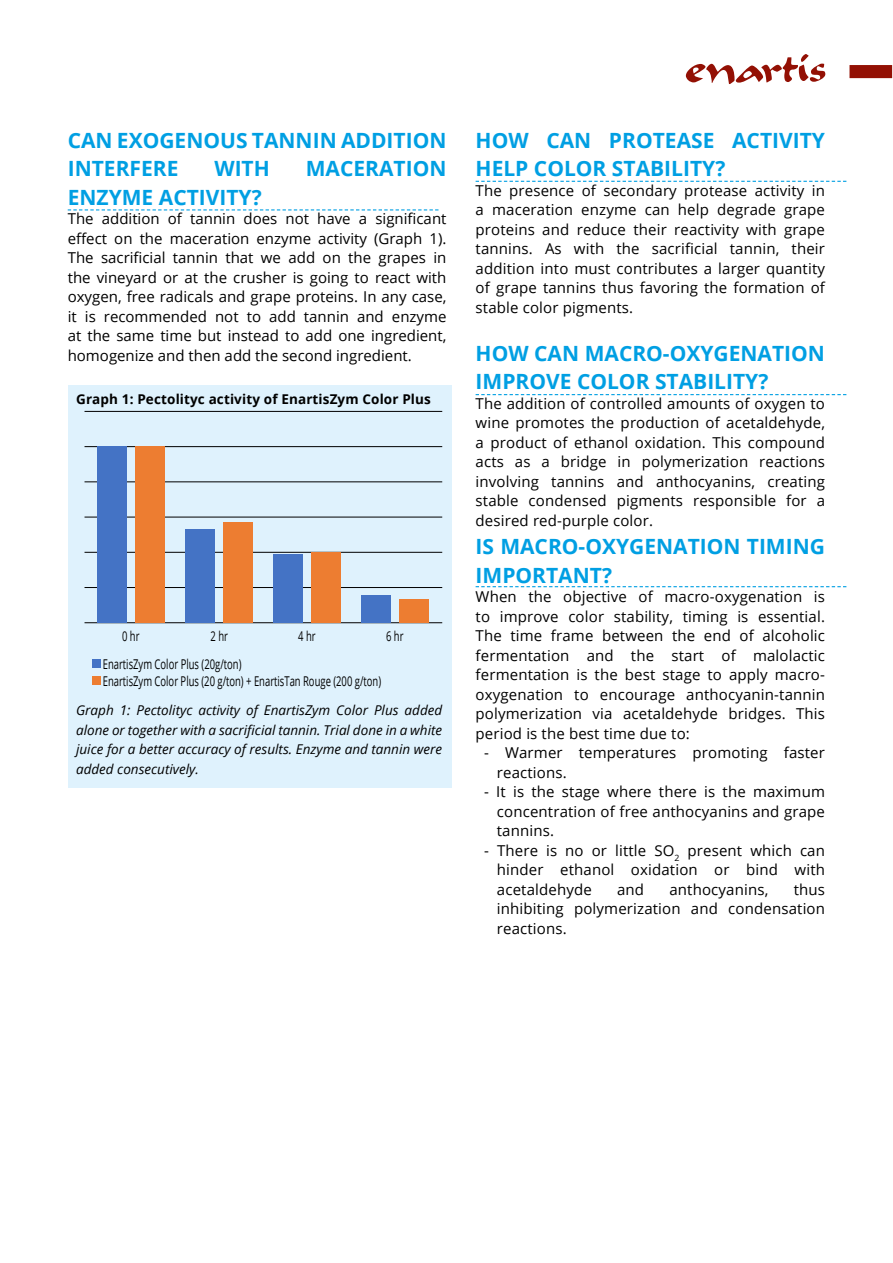
<style>
.page{position:relative;width:893px;height:1263px;background:#fff}
.page>*{position:absolute;margin:0;border:0;box-sizing:border-box;transform-origin:0 0}
.t1{font:700 21px/28.5px "Open Sans";color:#009fe3}
.t2{font:15px/19.5px "Open Sans";letter-spacing:.01em;color:#000;text-align:justify}
.t3{font:italic 13.5px/19.5px "Open Sans";color:#000;text-align:justify}
.t4{font:13.5px/16.5px "Open Sans";color:#000;scale:.7 1}
.t5{font:700 13.5px "Open Sans";letter-spacing:.01em;color:#000}
</style>
<div class="page">
<svg style="left:476px;top:181px;width:370px;height:1px"></svg>
<svg style="left:476px;top:394px;width:370px;height:1px"></svg>
<svg style="left:476px;top:586px;width:370px;height:1px"></svg>
<div style="left:68px;top:385px;width:384px;height:402px;background:#dff2fd"></div>
<hr style="left:85px;top:622px;width:357px;height:1px;background:#000">
<hr style="left:85px;top:587px;width:357px;height:1px;background:#000">
<hr style="left:85px;top:552px;width:357px;height:1px;background:#000">
<hr style="left:85px;top:517px;width:357px;height:1px;background:#000">
<hr style="left:85px;top:482px;width:357px;height:1px;background:#000">
<hr style="left:85px;top:446px;width:357px;height:1px;background:#000">
<hr style="left:85px;top:411px;width:357px;height:1px;background:#000">
<div style="left:97px;top:447px;width:30px;height:176px;background:#4473c5"></div>
<div style="left:135px;top:447px;width:30px;height:176px;background:#ed7d31"></div>
<div style="left:185px;top:529px;width:30px;height:94px;background:#4473c5"></div>
<div style="left:223px;top:523px;width:30px;height:100px;background:#ed7d31"></div>
<div style="left:273px;top:554px;width:30px;height:69px;background:#4473c5"></div>
<div style="left:311px;top:552px;width:30px;height:71px;background:#ed7d31"></div>
<div style="left:361px;top:595px;width:30px;height:28px;background:#4473c5"></div>
<div style="left:399px;top:599px;width:30px;height:24px;background:#ed7d31"></div>
<div style="left:92px;top:660px;width:8px;height:8px;background:#4473c5"></div>
<div style="left:92px;top:676px;width:8px;height:9px;background:#ed7d31"></div>
<svg style="left:68px;top:209px;width:370px;height:1px"></svg>
<svg style="left:686px;top:54px;width:139px;height:30px"></svg>
<div style="left:849px;top:65px;width:43px;height:13px;background:#931004"></div>
<h1 class="t1" style="left:68px;top:125px;width:380px">CAN EXOGENOUS TANNIN ADDITION<br>INTERFERE</h1>
<h1 class="t1" style="left:214px;top:154px;width:57px">WITH</h1>
<h1 class="t1" style="left:306px;top:154px;width:142px">MACERATION</h1>
<h1 class="t1" style="left:68px;top:182px;width:195px">ENZYME ACTIVITY?</h1>
<p class="t2" style="left:68px;top:209px;width:380px">The addition of tannin does not have a significant effect on the maceration enzyme activity (Graph 1).<br>The sacrificial tannin that we add on the grapes in the vineyard or at the crusher is going to react with oxygen, free radicals and grape proteins. In any case, it is recommended not to add tannin and enzyme at the same time but instead to add one ingredient, homogenize and then add the second ingredient.</p>
<p class="t5" style="left:76px;top:389px;width:356px">Graph 1: Pectolityc activity of EnartisZym Color Plus</p>
<p class="t4" style="left:122px;top:627px;width:27px">0 hr</p>
<p class="t4" style="left:210px;top:627px;width:27px">2 hr</p>
<p class="t4" style="left:298px;top:627px;width:27px">4 hr</p>
<p class="t4" style="left:386px;top:627px;width:27px">6 hr</p>
<p class="t4" style="left:103px;top:656px;width:399px">EnartisZym Color Plus (20g/ton)<br>EnartisZym Color Plus (20 g/ton) + EnartisTan Rouge (200 g/ton)</p>
<p class="t3" style="left:76px;top:700px;width:368px">Graph 1: Pectolityc activity of EnartisZym Color Plus added alone or together with a sacrificial tannin. Trial done in a white juice for a better accuracy of results. Enzyme and tannin were added consecutively.</p>
<h1 class="t1" style="left:476px;top:125px;width:351px">HOW CAN PROTEASE ACTIVITY<br>HELP COLOR STABILITY?</h1>
<p class="t2" style="left:476px;top:180px;width:351px">The presence of secondary protease activity in a maceration enzyme can help degrade grape proteins and reduce their reactivity with grape tannins. As with the sacrificial tannin, their addition into must contributes a larger quantity of grape tannins thus favoring the formation of stable color pigments.</p>
<h1 class="t1" style="left:476px;top:338px;width:351px">HOW CAN MACRO-OXYGENATION<br>IMPROVE COLOR STABILITY?</h1>
<p class="t2" style="left:476px;top:393px;width:351px">The addition of controlled amounts of oxygen to wine promotes the production of acetaldehyde, a product of ethanol oxidation. This compound acts as a bridge in polymerization reactions involving tannins and anthocyanins, creating stable condensed pigments responsible for a desired red-purple color.</p>
<h1 class="t1" style="left:476px;top:532px;width:351px">IS MACRO-OXYGENATION TIMING<br>IMPORTANT?</h1>
<p class="t2" style="left:476px;top:587px;width:351px">When the objective of macro-oxygenation is to improve color stability, timing is essential.<br>The time frame between the end of alcoholic fermentation and the start of malolactic fermentation is the best stage to apply macro&shy;oxygenation to encourage anthocyanin-tannin polymerization via acetaldehyde bridges. This period is the best time due to:</p>
<p class="t2" style="left:497px;top:743px;width:330px;text-indent:-13px">- Warmer temperatures promoting faster reactions.</p>
<p class="t2" style="left:497px;top:782px;width:330px;text-indent:-13px">- It is the stage where there is the maximum concentration of free anthocyanins and grape tannins.</p>
<p class="t2" style="left:497px;top:840px;width:330px;text-indent:-13px">- There is no or little SO<sub>2</sub> present which can hinder ethanol oxidation or bind with acetaldehyde</p>
<p class="t2" style="left:497px;top:879px;width:330px;text-indent:297px">thus inhibiting polymerization and condensation reactions.</p>
<p class="t2" style="left:617px;top:879px;width:29px">and</p>
<p class="t2" style="left:669px;top:879px;width:101px">anthocyanins,</p>
</div>
